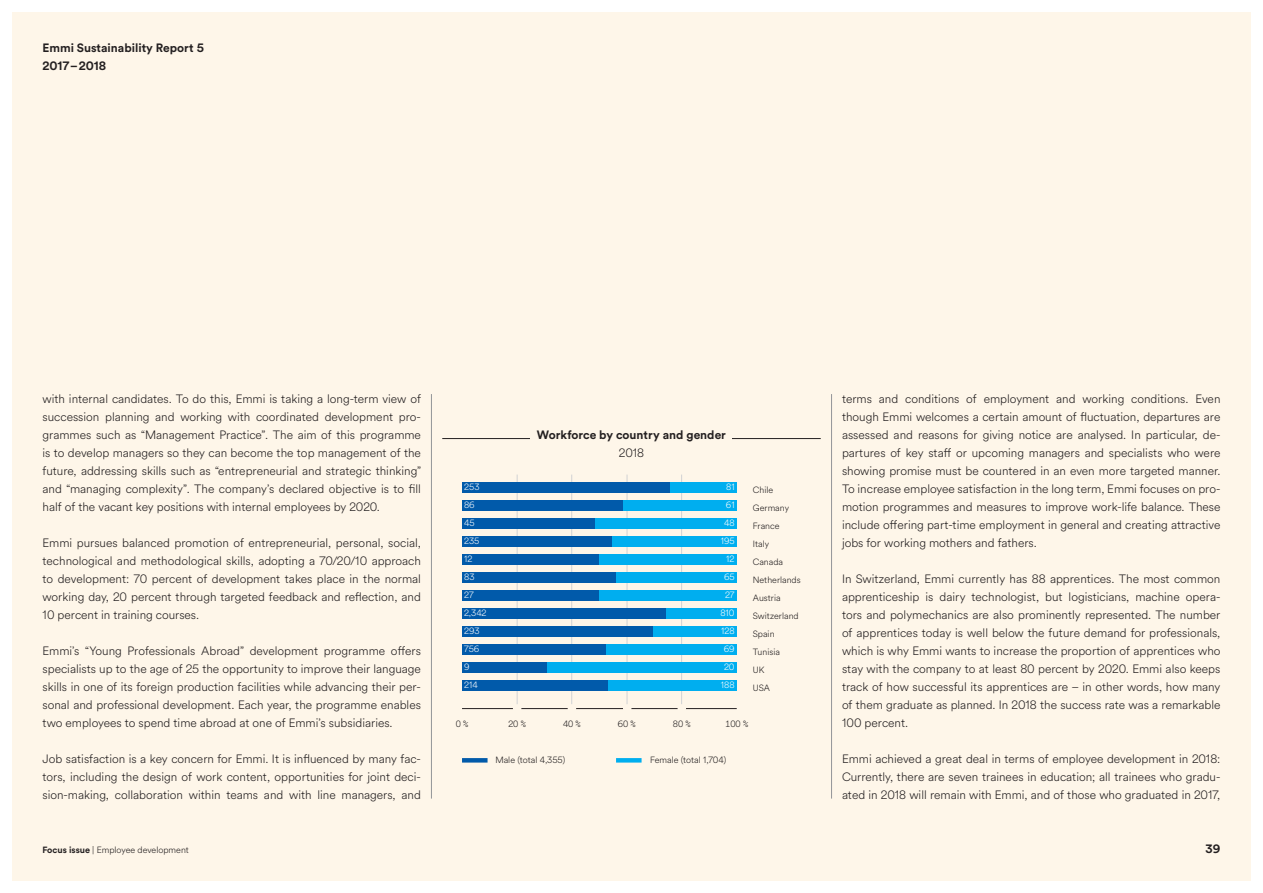
<style>
.page{position:relative;width:1263px;height:893px;background:#fff}
.page>*{position:absolute;margin:0;border:0;box-sizing:border-box;transform-origin:0 0}
.t1{font:300 12px/18px "Circular Air Pro";color:#231f20;text-align:justify}
.t2{font:700 12px/18px "Circular Air Pro";color:#231f20}
.t3{font:300 9px/18px "Circular Air Pro";color:#231f20}
.t4{font:300 9px "Circular Air Pro";letter-spacing:-.005em;color:#fff}
.s1{font-weight:700}
</style>
<div class="page">
<div style="left:6px;top:6px;width:1251px;height:881px;background:#fef6e9"></div>
<div style="left:0;top:0;width:1263px;height:893px;border:12px solid #fff"></div>
<hr style="left:431px;top:394px;width:1px;height:405px;background:#939598">
<hr style="left:831px;top:394px;width:1px;height:405px;background:#939598">
<hr style="left:442px;top:438px;width:379px;height:1px;background:#231f20">
<div style="left:531px;top:421px;width:201px;height:36px;background:#fef6e9"></div>
<hr style="left:462px;top:708px;width:275px;height:1px;background:#231f20">
<hr style="left:517px;top:475px;width:1px;height:233px;background:#d1d2d4">
<div style="left:513px;top:704px;width:8px;height:9px;background:#fef6e9;border-radius:50%"></div>
<hr style="left:571px;top:475px;width:1px;height:233px;background:#d1d2d4">
<div style="left:568px;top:704px;width:8px;height:9px;background:#fef6e9;border-radius:50%"></div>
<hr style="left:627px;top:475px;width:1px;height:233px;background:#d1d2d4">
<div style="left:623px;top:704px;width:8px;height:9px;background:#fef6e9;border-radius:50%"></div>
<hr style="left:681px;top:475px;width:1px;height:233px;background:#d1d2d4">
<div style="left:677px;top:704px;width:9px;height:9px;background:#fef6e9;border-radius:50%"></div>
<div style="left:462px;top:758px;width:25px;height:5px;background:#015aaa"></div>
<div style="left:616px;top:758px;width:25px;height:5px;background:#00aeef"></div>
<div style="left:462px;top:482px;width:208px;height:11px;background:#015aaa"></div>
<div style="left:670px;top:482px;width:67px;height:11px;background:#00aeef"></div>
<div style="left:462px;top:554px;width:137px;height:11px;background:#015aaa"></div>
<div style="left:599px;top:554px;width:138px;height:11px;background:#00aeef"></div>
<div style="left:462px;top:626px;width:191px;height:11px;background:#015aaa"></div>
<div style="left:653px;top:626px;width:84px;height:11px;background:#00aeef"></div>
<div style="left:462px;top:500px;width:161px;height:11px;background:#015aaa"></div>
<div style="left:623px;top:500px;width:114px;height:11px;background:#00aeef"></div>
<div style="left:462px;top:572px;width:154px;height:11px;background:#015aaa"></div>
<div style="left:616px;top:572px;width:121px;height:11px;background:#00aeef"></div>
<div style="left:462px;top:644px;width:143px;height:11px;background:#015aaa"></div>
<div style="left:606px;top:644px;width:131px;height:11px;background:#00aeef"></div>
<div style="left:462px;top:518px;width:133px;height:11px;background:#015aaa"></div>
<div style="left:595px;top:518px;width:142px;height:11px;background:#00aeef"></div>
<div style="left:462px;top:590px;width:137px;height:11px;background:#015aaa"></div>
<div style="left:599px;top:590px;width:138px;height:11px;background:#00aeef"></div>
<div style="left:462px;top:662px;width:85px;height:11px;background:#015aaa"></div>
<div style="left:547px;top:662px;width:190px;height:11px;background:#00aeef"></div>
<div style="left:462px;top:536px;width:150px;height:11px;background:#015aaa"></div>
<div style="left:612px;top:536px;width:125px;height:11px;background:#00aeef"></div>
<div style="left:462px;top:608px;width:204px;height:11px;background:#015aaa"></div>
<div style="left:666px;top:608px;width:71px;height:11px;background:#00aeef"></div>
<div style="left:462px;top:680px;width:146px;height:11px;background:#015aaa"></div>
<div style="left:608px;top:680px;width:129px;height:11px;background:#00aeef"></div>
<p class="t2" style="left:43px;top:40px;width:163px">Emmi Sustainability Report 5<br>2017 – 2018</p>
<p class="t1" style="left:43px;top:390px;width:380px">with internal candidates. To do this, Emmi is taking a long-term view of succession planning and working with coordinated development pro&shy;grammes such as “Management Practice”. The aim of this programme is to develop managers so they can become the top management of the future, addressing skills such as “entrepreneurial and strategic thinking” and “managing complexity”. The company’s declared objective is to fill half of the vacant key positions with internal employees by 2020.</p>
<p class="t1" style="left:43px;top:534px;width:380px">Emmi pursues balanced promotion of entrepreneurial, personal, social, technological and methodological skills, adopting a 70/20/10 approach to development: 70 percent of development takes place in the normal working day, 20 percent through targeted feedback and reflection, and 10 percent in training courses.</p>
<p class="t1" style="left:43px;top:642px;width:380px">Emmi’s “Young Professionals Abroad” development programme offers specialists up to the age of 25 the opportunity to improve their language skills in one of its foreign production facilities while advancing their per&shy;sonal and professional development. Each year, the programme enables two employees to spend time abroad at one of Emmi’s subsidiaries.</p>
<p class="t1" style="left:43px;top:750px;width:380px">Job satisfaction is a key concern for Emmi. It is influenced by many fac&shy;tors, including the design of work content, opportunities for joint deci&shy;sion-making, collaboration within teams and with line managers, and</p>
<p class="t3" style="left:43px;top:841px;width:148px"><span class="s1">Focus issue</span> | Employee development</p>
<p class="t2" style="left:537px;top:426px;width:190px">Workforce by country and gender</p>
<p class="t1" style="left:619px;top:444px;width:27px">2018</p>
<p class="t4" style="left:464px;top:483px;width:17px">253</p>
<p class="t4" style="left:726px;top:483px;width:10px">81</p>
<p class="t4" style="left:464px;top:501px;width:12px">86</p>
<p class="t4" style="left:726px;top:501px;width:10px">61</p>
<p class="t4" style="left:464px;top:519px;width:12px">45</p>
<p class="t4" style="left:724px;top:519px;width:12px">48</p>
<p class="t4" style="left:464px;top:537px;width:17px">235</p>
<p class="t4" style="left:721px;top:537px;width:15px">195</p>
<p class="t4" style="left:464px;top:555px;width:10px">12</p>
<p class="t4" style="left:726px;top:555px;width:10px">12</p>
<p class="t4" style="left:464px;top:573px;width:12px">83</p>
<p class="t4" style="left:724px;top:573px;width:12px">65</p>
<p class="t4" style="left:464px;top:591px;width:11px">27</p>
<p class="t4" style="left:725px;top:591px;width:11px">27</p>
<p class="t4" style="left:464px;top:609px;width:24px">2,342</p>
<p class="t4" style="left:720px;top:609px;width:16px">810</p>
<p class="t4" style="left:464px;top:627px;width:17px">293</p>
<p class="t4" style="left:721px;top:627px;width:15px">128</p>
<p class="t4" style="left:464px;top:645px;width:17px">756</p>
<p class="t4" style="left:724px;top:645px;width:12px">69</p>
<p class="t4" style="left:464px;top:663px;width:7px">9</p>
<p class="t4" style="left:724px;top:663px;width:12px">20</p>
<p class="t4" style="left:464px;top:681px;width:15px">214</p>
<p class="t4" style="left:721px;top:681px;width:15px">188</p>
<p class="t3" style="left:753px;top:481px;width:49px">Chile<br>Germany<br>France<br>Italy<br>Canada<br>Netherlands<br>Austria<br>Switzerland<br>Spain<br>Tunisia<br>UK<br>USA</p>
<p class="t3" style="left:456px;top:715px;width:14px">0 %</p>
<p class="t3" style="left:508px;top:715px;width:19px">20 %</p>
<p class="t3" style="left:563px;top:715px;width:19px">40 %</p>
<p class="t3" style="left:618px;top:715px;width:19px">60 %</p>
<p class="t3" style="left:673px;top:715px;width:19px">80 %</p>
<p class="t3" style="left:725px;top:715px;width:25px">100 %</p>
<p class="t3" style="left:495px;top:751px;width:71px">Male (total 4,355)</p>
<p class="t3" style="left:650px;top:751px;width:78px">Female (total 1,704)</p>
<p class="t1" style="left:842px;top:390px;width:380px">terms and conditions of employment and working conditions. Even though Emmi welcomes a certain amount of fluctuation, departures are assessed and reasons for giving notice are analysed. In particular, de&shy;partures of key staff or upcoming managers and specialists who were showing promise must be countered in an even more targeted manner.<br>To increase employee satisfaction in the long term, Emmi focuses on pro&shy;motion programmes and measures to improve work-life balance. These include offering part-time employment in general and creating attractive jobs for working mothers and fathers.</p>
<p class="t1" style="left:842px;top:570px;width:380px">In Switzerland, Emmi currently has 88 apprentices. The most common apprenticeship is dairy technologist, but logisticians, machine opera&shy;tors and polymechanics are also prominently represented. The number of apprentices today is well below the future demand for professionals, which is why Emmi wants to increase the proportion of apprentices who stay with the company to at least 80 percent by 2020. Emmi also keeps track of how successful its apprentices are – in other words, how many of them graduate as planned. In 2018 the success rate was a remarkable 100 percent.</p>
<p class="t1" style="left:842px;top:750px;width:380px">Emmi achieved a great deal in terms of employee development in 2018:<br>Currently, there are seven trainees in education; all trainees who gradu&shy;ated in 2018 will remain with Emmi, and of those who graduated in 2017,</p>
<p class="t2" style="left:1205px;top:840px;width:16px">39</p>
</div>
